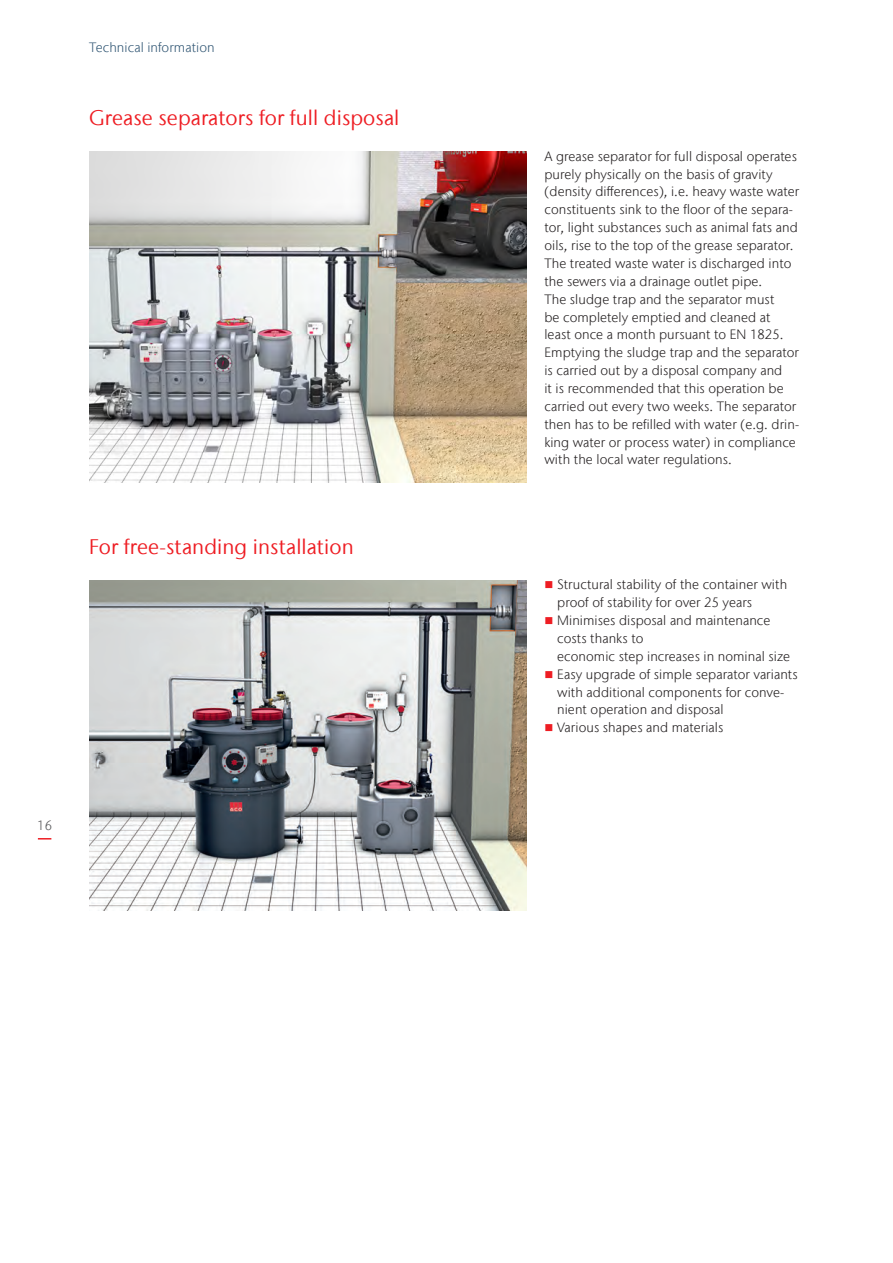
<style>
.page{position:relative;width:893px;height:1263px;background:#fff}
.page>*{position:absolute;margin:0;border:0;box-sizing:border-box;transform-origin:0 0}
.Intermediate_heading{font:21px "Stone Sans IIITC Com";letter-spacing:.005em;color:#ee1d23}
.Body_copy{font:300 13.5px/17.9px "Stone Sans IIITC Com";letter-spacing:.005em;color:#231f20}
.Rubrication{font:300 13.5px "Stone Sans IIITC Com";letter-spacing:.005em;color:#335875}
.t1{font:300 13.5px "Stone Sans IIITC Com";color:#57585a}
.s1{color:#ee1d23}
</style>
<div class="page">
<svg style="left:38px;top:838px;width:13px;height:1px"></svg>
<img style="left:89px;top:151px;width:437px;height:331px">
<img style="left:89px;top:580px;width:437px;height:331px">
<p class="Rubrication" style="left:89px;top:38px;width:127px">Technical information</p>
<p class="Intermediate_heading" style="left:89px;top:105px;width:312px">Grease separators for full disposal</p>
<p class="Intermediate_heading" style="left:89px;top:533px;width:266px">For free-standing installation</p>
<p class="t1" style="left:37px;top:816px;width:16px">16</p>
<p class="Body_copy" style="left:544px;top:147px;width:256px">A grease separator for full disposal operates purely physically on the basis of gravity (density differences), i.e. heavy waste water constituents sink to the floor of the separa&shy;tor, light substances such as animal fats and oils, rise to the top of the grease separator.<br>The treated waste water is discharged into the sewers via a drainage outlet pipe.</p>
<p class="Body_copy" style="left:544px;top:290px;width:256px">The sludge trap and the separator must<br>be completely emptied and cleaned at least once a month pursuant to EN 1825.<br>Emptying the sludge trap and the separator is carried out by a disposal company and<br>it is recommended that this operation be carried out every two weeks. The separator then has to be refilled with water (e.g. drin&shy;king water or process water) in compliance with the local water regulations.</p>
<p class="Body_copy" style="left:557px;top:576px;width:231px;text-indent:-13px"><span class="s1">■</span> Structural stability of the container with proof of stability for over 25 years</p>
<p class="Body_copy" style="left:557px;top:611px;width:234px;text-indent:-13px"><span class="s1">■</span> Minimises disposal and maintenance costs thanks to<br>economic step increases in nominal size</p>
<p class="Body_copy" style="left:557px;top:665px;width:242px;text-indent:-13px"><span class="s1">■</span> Easy upgrade of simple separator variants with additional components for conve&shy;nient operation and disposal</p>
<p class="Body_copy" style="left:544px;top:718px;width:180px"><span class="s1">■</span> Various shapes and materials</p>
</div>
